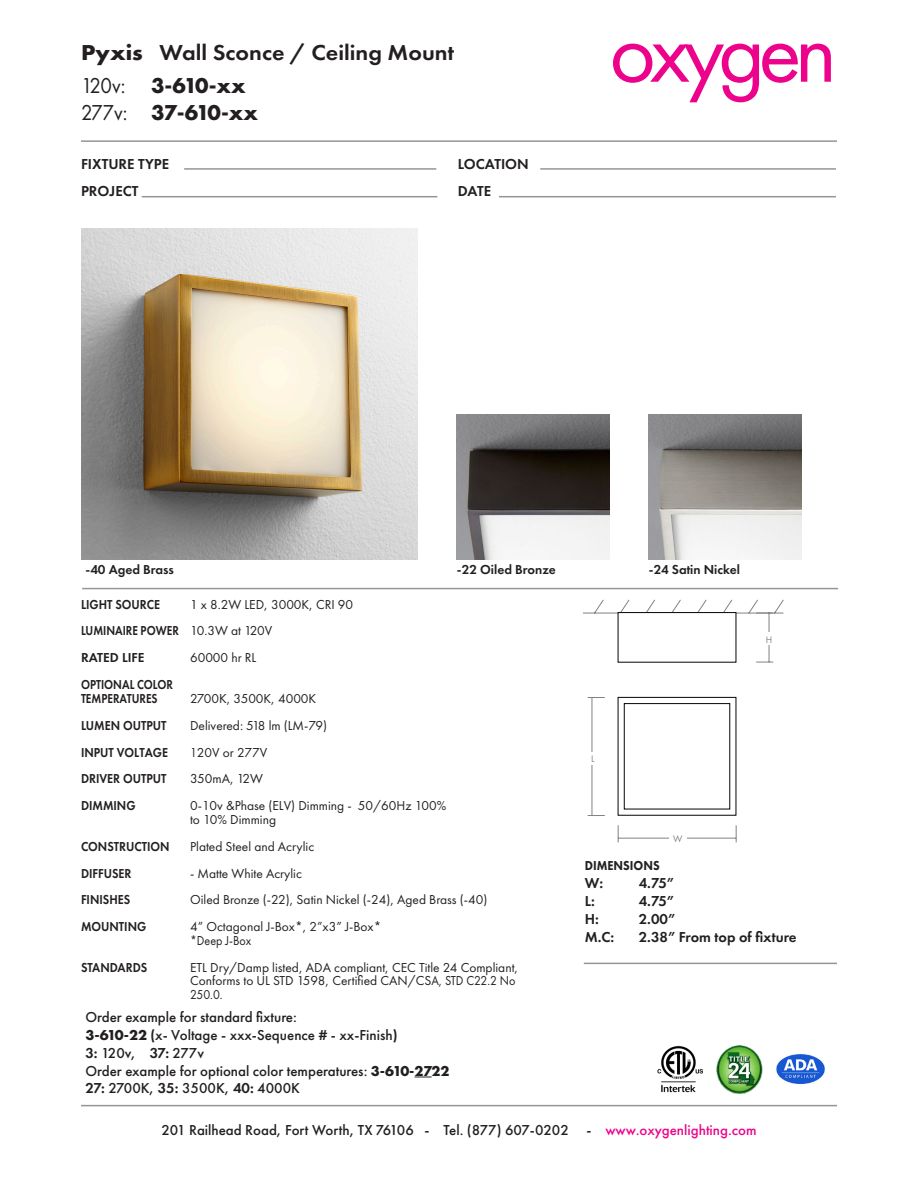
<style>
.page{position:relative;width:918px;height:1188px;background:#fff}
.page>*{position:absolute;margin:0;border:0;box-sizing:border-box;transform-origin:0 0}
.t1{font:89.7px "Futura PT";letter-spacing:-.075em;color:#ed028c}
.t2{font:600 22.35px "Futura PT";color:#231f20;scale:1.07 1}
.t3{font:700 22.35px "Futura PT";letter-spacing:-.085em;color:#231f20}
.t4{font:22.35px "Futura PT";letter-spacing:-.02em;color:#231f20;scale:.91 1}
.t5{font:500 15px "Futura PT";color:#231f20}
.t6{font:600 15px "Futura PT";color:#231f20}
.t7{font:13.5px/13.5px "Futura PT";color:#231f20}
.t8{font:600 13.5px "Futura PT";color:#231f20;scale:.9 1}
.t9{font:600 13.5px "Futura PT";color:#231f20}
.t10{font:600 13.5px "Futura PT";color:#231f20;scale:.84 1}
.t11{font:13.5px "Futura PT";color:#231f20;scale:.9 1}
.t12{font:800 13.5px "Futura PT";color:#231f20;scale:.9 1}
.t13{font:9.75px "Futura PT";color:#808285}
.s1{font-weight:700}
.s2{font-weight:600}
.s3{color:#ed028c}
</style>
<div class="page">
<hr style="left:81px;top:140px;width:756px;height:2px;background:#939598">
<hr style="left:82px;top:588px;width:756px;height:1px;background:#939598">
<img style="left:81px;top:229px;width:337px;height:330px">
<hr style="left:142px;top:196px;width:295px;height:1px;background:#939598">
<hr style="left:499px;top:196px;width:337px;height:1px;background:#939598">
<hr style="left:540px;top:168px;width:296px;height:2px;background:#939598">
<hr style="left:184px;top:168px;width:252px;height:2px;background:#939598">
<img style="left:649px;top:415px;width:153px;height:144px">
<img style="left:457px;top:415px;width:153px;height:144px">
<hr style="left:81px;top:1105px;width:756px;height:1px;background:#939598">
<img style="left:716px;top:1045px;width:47px;height:48px">
<img style="left:657px;top:1046px;width:46px;height:47px">
<hr style="left:584px;top:963px;width:253px;height:1px;background:#939598">
<img style="left:776px;top:1054px;width:49px;height:31px">
<hr style="left:769px;top:612px;width:1px;height:50px;background:#808285">
<svg style="left:756px;top:662px;width:17px;height:1px"></svg>
<hr style="left:618px;top:838px;width:118px;height:1px;background:#808285">
<svg style="left:618px;top:825px;width:1px;height:17px"></svg>
<svg style="left:736px;top:825px;width:1px;height:17px"></svg>
<svg style="left:584px;top:600px;width:200px;height:14px"></svg>
<div style="left:756px;top:632px;width:26px;height:13px;background:#fff"></div>
<div style="left:669px;top:825px;width:17px;height:22px;background:#fff"></div>
<hr style="left:592px;top:698px;width:1px;height:118px;background:#808285">
<svg style="left:588px;top:697px;width:17px;height:1px"></svg>
<svg style="left:588px;top:815px;width:17px;height:1px"></svg>
<div style="left:584px;top:752px;width:21px;height:13px;background:#fff"></div>
<svg style="left:623px;top:703px;width:108px;height:107px"></svg>
<div style="left:624px;top:704px;width:106px;height:105px;background:#fff"></div>
<div style="left:624px;top:703px;width:106px;height:106px;border:1px solid #050504"></div>
<div style="left:618px;top:612px;width:118px;height:51px;border:1px solid #050504"></div>
<svg style="left:415px;top:1077px;width:17px;height:1px"></svg>
<p class="t2" style="left:81px;top:39px;width:350px"><span class="s1">Pyxis</span> Wall Sconce / Ceiling Mount</p>
<p class="t4" style="left:81px;top:72px;width:50px">120v:</p>
<p class="t4" style="left:81px;top:99px;width:53px">277v:</p>
<p class="t3" style="left:151px;top:71px;width:96px">3-610-xx</p>
<p class="t3" style="left:151px;top:98px;width:108px">37-610-xx</p>
<p class="t6" style="left:81px;top:155px;width:90px">FIXTURE TYPE</p>
<p class="t6" style="left:458px;top:155px;width:72px">LOCATION</p>
<p class="t6" style="left:81px;top:182px;width:59px">PROJECT</p>
<p class="t6" style="left:458px;top:182px;width:35px">DATE</p>
<p class="t1" style="left:609px;top:-1px;width:229px">oxygen</p>
<p class="t9" style="left:86px;top:561px;width:90px">-40 Aged Brass</p>
<p class="t9" style="left:457px;top:561px;width:100px">-22 Oiled Bronze</p>
<p class="t9" style="left:649px;top:561px;width:93px">-24 Satin Nickel</p>
<p class="t8" style="left:81px;top:596px;width:89px">LIGHT SOURCE</p>
<p class="t10" style="left:81px;top:623px;width:118px">LUMINAIRE POWER</p>
<p class="t9" style="left:81px;top:649px;width:65px">RATED LIFE</p>
<p class="t10" style="left:81px;top:676px;width:111px">OPTIONAL COLOR</p>
<p class="t10" style="left:81px;top:690px;width:93px">TEMPERATURES</p>
<p class="t8" style="left:81px;top:717px;width:97px">LUMEN OUTPUT</p>
<p class="t8" style="left:81px;top:744px;width:98px">INPUT VOLTAGE</p>
<p class="t8" style="left:81px;top:770px;width:97px">DRIVER OUTPUT</p>
<p class="t8" style="left:81px;top:797px;width:62px">DIMMING</p>
<p class="t8" style="left:81px;top:838px;width:100px">CONSTRUCTION</p>
<p class="t8" style="left:81px;top:865px;width:58px">DIFFUSER</p>
<p class="t8" style="left:81px;top:892px;width:56px">FINISHES</p>
<p class="t8" style="left:81px;top:918px;width:74px">MOUNTING</p>
<p class="t8" style="left:81px;top:959px;width:75px">STANDARDS</p>
<p class="t7" style="left:190px;top:597px;width:165px">1 x 8.2W LED, 3000K, CRI 90</p>
<p class="t7" style="left:190px;top:624px;width:84px">10.3W at 120V</p>
<p class="t7" style="left:190px;top:651px;width:68px">60000 hr RL</p>
<p class="t7" style="left:190px;top:691px;width:128px">2700K, 3500K, 4000K</p>
<p class="t7" style="left:190px;top:718px;width:139px">Delivered: 518 lm (LM-79)</p>
<p class="t11" style="left:190px;top:744px;width:87px">120V or 277V</p>
<p class="t7" style="left:190px;top:772px;width:74px">350mA, 12W</p>
<p class="t7" style="left:190px;top:799px;width:258px">0-10v &amp;Phase (ELV) Dimming - 50/60Hz 100%</p>
<p class="t7" style="left:190px;top:812px;width:88px">to 10% Dimming</p>
<p class="t7" style="left:190px;top:839px;width:126px">Plated Steel and Acrylic</p>
<p class="t7" style="left:190px;top:866px;width:113px">- Matte White Acrylic</p>
<p class="t7" style="left:190px;top:893px;width:299px">Oiled Bronze (-22), Satin Nickel (-24), Aged Brass (-40)</p>
<p class="t7" style="left:190px;top:920px;width:193px">4” Octagonal J-Box*, 2”x3” J-Box*</p>
<p class="t11" style="left:190px;top:932px;width:69px">*Deep J-Box</p>
<p class="t7" style="left:190px;top:960px;width:330px">ETL Dry/Damp listed, ADA compliant, CEC Title 24 Compliant,<br>Conforms to UL STD 1598, Certified CAN/CSA, STD C22.2 No<br>250.0.</p>
<p class="t13" style="left:766px;top:634px;width:8px">H</p>
<p class="t13" style="left:591px;top:753px;width:5px">L</p>
<p class="t13" style="left:673px;top:833px;width:11px">W</p>
<p class="t12" style="left:585px;top:858px;width:85px">DIMENSIONS</p>
<p class="t6" style="left:585px;top:874px;width:20px">W:</p>
<p class="t6" style="left:639px;top:874px;width:37px">4.75”</p>
<p class="t6" style="left:585px;top:892px;width:12px">L:</p>
<p class="t6" style="left:639px;top:892px;width:37px">4.75”</p>
<p class="t6" style="left:585px;top:910px;width:16px">H:</p>
<p class="t6" style="left:639px;top:910px;width:38px">2.00”</p>
<p class="t6" style="left:585px;top:928px;width:31px">M.C:</p>
<p class="t6" style="left:639px;top:928px;width:159px">2.38” From top of fixture</p>
<p class="t5" style="left:86px;top:1008px;width:213px">Order example for standard fixture:</p>
<p class="t5" style="left:86px;top:1026px;width:313px"><span class="s1">3-610-22</span> <span class="s2">(</span>x- Voltage - xxx-Sequence # - xx-Finish<span class="s2">)</span></p>
<p class="t5" style="left:86px;top:1044px;width:120px"><span class="s2">3:</span> 120v, <span class="s2">37:</span> 277v</p>
<p class="t5" style="left:86px;top:1061px;width:366px">Order example for optional color temperatures: <span class="s1">3-610-2722</span></p>
<p class="t5" style="left:86px;top:1079px;width:216px"><span class="s2">27:</span> 2700K, <span class="s2">35:</span> 3500K, <span class="s2">40:</span> 4000K</p>
<p class="t5" style="left:161px;top:1121px;width:597px">201 Railhead Road, Fort Worth, TX 76106 - Tel. (877) 607-0202 - <span class="s3">www.oxygenlighting.com</span></p>
</div>
